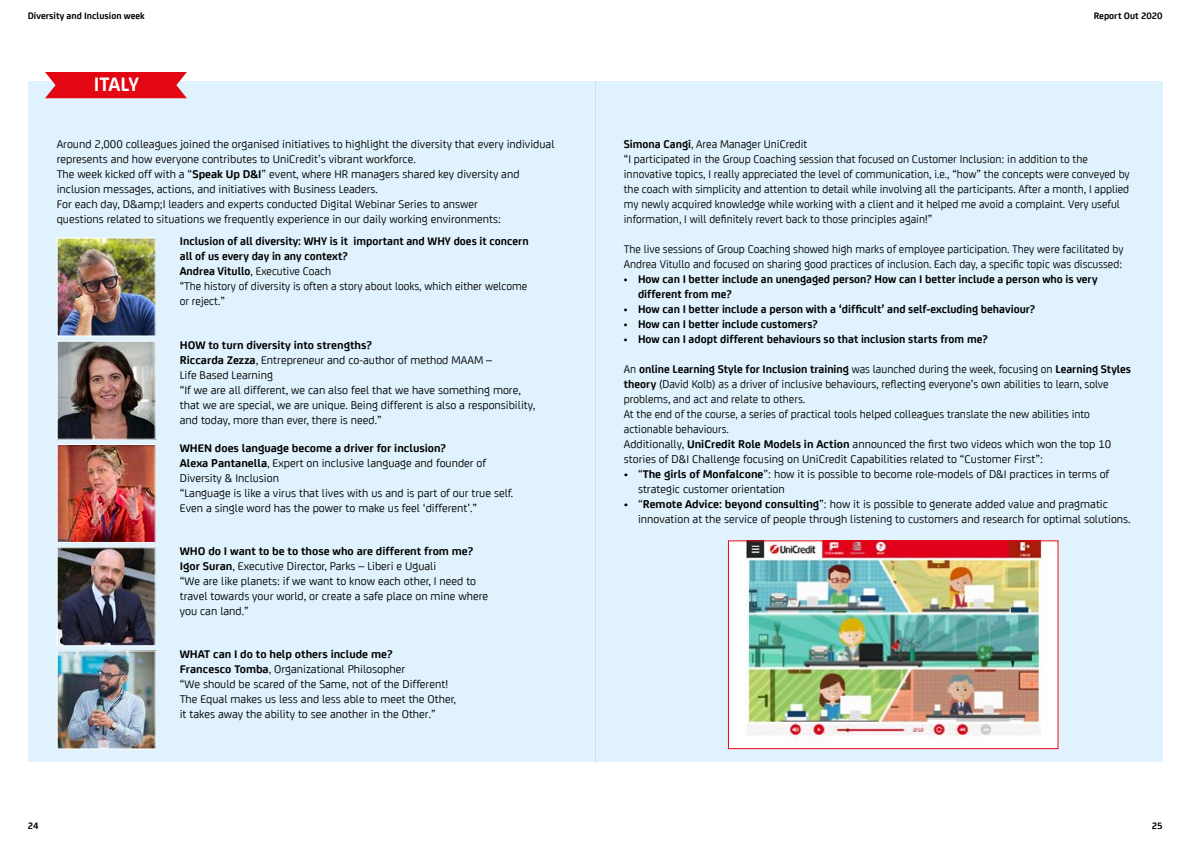
<style>
.page{position:relative;width:1191px;height:842px;background:#fff}
.page>*{position:absolute;margin:0;border:0;box-sizing:border-box;transform-origin:0 0}
.t1{font:700 21px "Uni Credit";letter-spacing:-.025em;color:#fff}
.t2{font:12px/15px "Uni Credit";color:#000;scale:1.04 1}
.t3{font:12px/15px "Uni Credit";color:#000}
.t4{font:700 12px/15px "Uni Credit";color:#000}
.t5{font:700 10px "Uni Credit";color:#000}
.s1{font-weight:700}
.s2{font-weight:400}
</style>
<div class="page">
<div style="left:28px;top:81px;width:1134px;height:680px;background:#dff2fd"></div>
<img style="left:59px;top:343px;width:95px;height:95px">
<div style="left:57px;top:341px;width:99px;height:99px;border:1px solid #fff"></div>
<img style="left:59px;top:549px;width:95px;height:95px">
<div style="left:57px;top:547px;width:99px;height:99px;border:1px solid #fff"></div>
<img style="left:59px;top:652px;width:95px;height:95px">
<div style="left:57px;top:650px;width:99px;height:99px;border:1px solid #fff"></div>
<img style="left:59px;top:239px;width:95px;height:95px">
<div style="left:57px;top:237px;width:99px;height:99px;border:1px solid #fff"></div>
<img style="left:59px;top:446px;width:95px;height:95px">
<div style="left:57px;top:444px;width:99px;height:99px;border:1px solid #fff"></div>
<svg style="left:45px;top:72px;width:142px;height:26px;background:#e31824"></svg>
<img style="left:730px;top:542px;width:326px;height:205px">
<div style="left:728px;top:540px;width:330px;height:209px;border:1px solid #e30613"></div>
<p class="t5" style="left:28px;top:8px;width:118px">Diversity and Inclusion week</p>
<p class="t5" style="left:1093px;top:8px;width:70px">Report Out 2020</p>
<h1 class="t1" style="left:94px;top:69px;width:46px">ITALY</h1>
<p class="t2" style="left:57px;top:136px;width:480px">Around 2,000 colleagues joined the organised initiatives to highlight the diversity that every individual represents and how everyone contributes to UniCredit’s vibrant workforce.<br>The week kicked off with a “<span class="s1">Speak Up D&amp;I</span>” event, where HR managers shared key diversity and inclusion messages, actions, and initiatives with Business Leaders.<br>For each day, D&amp;amp;I leaders and experts conducted Digital Webinar Series to answer<br>questions related to situations we frequently experience in our daily working environments:</p>
<p class="t4" style="left:180px;top:233px;width:350px">Inclusion of all diversity: WHY is it important and WHY does it concern all of us every day in any context?<br>Andrea Vitullo<span class="s2">, Executive Coach<br>“The history of diversity is often a story about looks, which either welcome or reject.”</span></p>
<p class="t2" style="left:180px;top:337px;width:343px"><span class="s1">HOW to turn diversity into strengths?<br>Riccarda Zezza</span>, Entrepreneur and co-author of method MAAM –<br>Life Based Learning<br>“If we are all different, we can also feel that we have something more, that we are special, we are unique. Being different is also a responsibility, and today, more than ever, there is need.”</p>
<p class="t2" style="left:180px;top:440px;width:322px"><span class="s1">WHEN does language become a driver for inclusion?<br>Alexa Pantanella</span>, Expert on inclusive language and founder of Diversity &amp; Inclusion<br>“Language is like a virus that lives with us and is part of our true self.<br>Even a single word has the power to make us feel ‘different’.”</p>
<p class="t2" style="left:180px;top:543px;width:298px"><span class="s1">WHO do I want to be to those who are different from me?<br>Igor Suran</span>, Executive Director, Parks – Liberi e Uguali<br>“We are like planets: if we want to know each other, I need to travel towards your world, or create a safe place on mine where you can land.”</p>
<p class="t2" style="left:180px;top:646px;width:267px"><span class="s1">WHAT can I do to help others include me?<br>Francesco Tomba</span>, Organizational Philosopher<br>“We should be scared of the Same, not of the Different!<br>The Equal makes us less and less able to meet the Other, it takes away the ability to see another in the Other.”</p>
<p class="t3" style="left:624px;top:136px;width:507px"><span class="s1">Simona Cangi</span>, Area Manager UniCredit<br>“I participated in the Group Coaching session that focused on Customer Inclusion: in addition to the innovative topics, I really appreciated the level of communication, i.e., “how” the concepts were conveyed by the coach with simplicity and attention to detail while involving all the participants. After a month, I applied my newly acquired knowledge while working with a client and it helped me avoid a complaint. Very useful information, I will definitely revert back to those principles again!”</p>
<p class="t3" style="left:624px;top:241px;width:501px">The live sessions of Group Coaching showed high marks of employee participation. They were facilitated by<br>Andrea Vitullo and focused on sharing good practices of inclusion. Each day, a specific topic was discussed:</p>
<p class="t4" style="left:638px;top:271px;width:461px;text-indent:-14px">• How can I better include an unengaged person? How can I better include a person who is very different from me?</p>
<p class="t4" style="left:624px;top:301px;width:413px">• How can I better include a person with a ‘difficult’ and self-excluding behaviour?</p>
<p class="t4" style="left:624px;top:316px;width:195px">• How can I better include customers?</p>
<p class="t4" style="left:624px;top:331px;width:365px">• How can I adopt different behaviours so that inclusion starts from me?</p>
<p class="t3" style="left:624px;top:361px;width:509px">An <span class="s1">online Learning Style for Inclusion training</span> was launched during the week, focusing on <span class="s1">Learning Styles theory</span> (David Kolb) as a driver of inclusive behaviours, reflecting everyone’s own abilities to learn, solve problems, and act and relate to others.<br>At the end of the course, a series of practical tools helped colleagues translate the new abilities into actionable behaviours.<br>Additionally, <span class="s1">UniCredit Role Models in Action</span> announced the first two videos which won the top 10 stories of D&amp;I Challenge focusing on UniCredit Capabilities related to “Customer First”:</p>
<p class="t2" style="left:638px;top:466px;width:454px;text-indent:-14px">• “<span class="s1">The girls of Monfalcone</span>”: how it is possible to become role-models of D&amp;I practices in terms of strategic customer orientation</p>
<p class="t2" style="left:638px;top:496px;width:475px;text-indent:-14px">• “<span class="s1">Remote Advice: beyond consulting</span>”: how it is possible to generate added value and pragmatic innovation at the service of people through listening to customers and research for optimal solutions.</p>
<p class="t5" style="left:28px;top:818px;width:12px">24</p>
<p class="t5" style="left:1151px;top:818px;width:12px">25</p>
</div>
